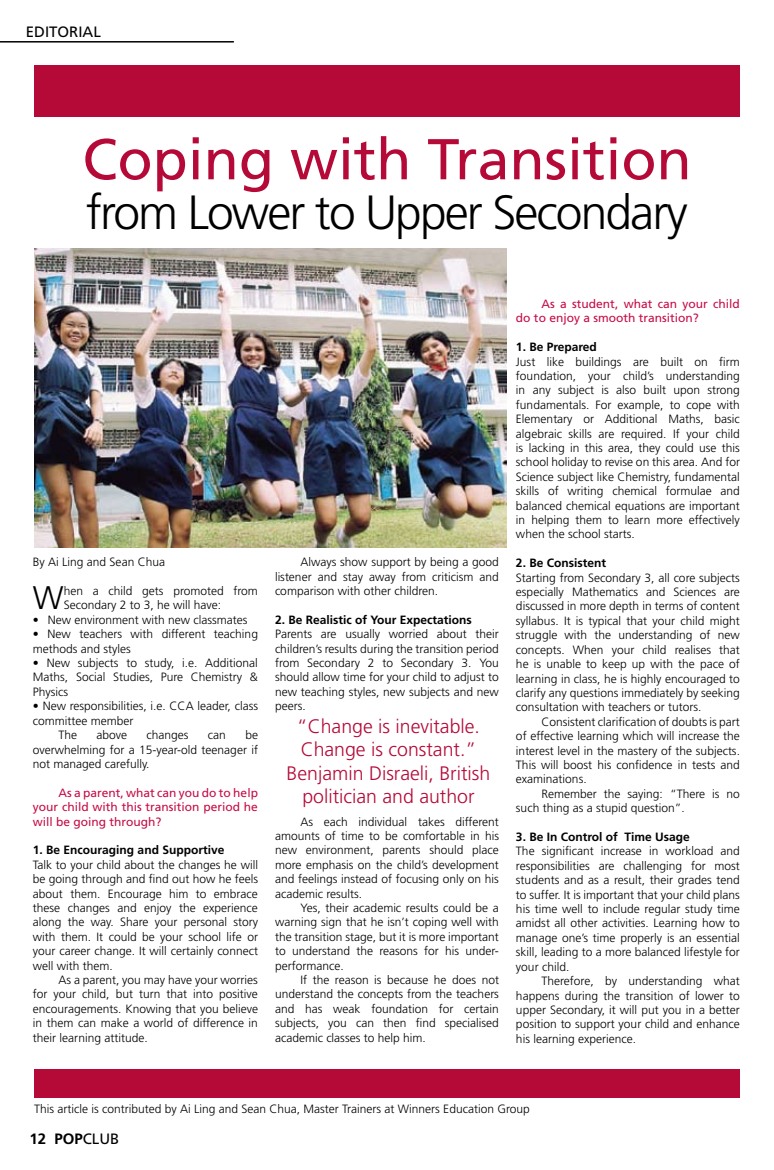
<style>
.page{position:relative;width:774px;height:1170px;background:#fff}
.page>*{position:absolute;margin:0;border:0;box-sizing:border-box;transform-origin:0 0}
.t1{font:57.45px "Frutiger";color:#b50938}
.t2{font:300 48px "Frutiger";letter-spacing:-.04em;color:#000}
.t3{font:300 32.7px "Frutiger";color:#000}
.t4{font:300 19.5px/23.4px "Frutiger";color:#b50938;text-align:center}
.t5{font:15px "Frutiger";color:#000}
.t6{font:700 15px "Frutiger";color:#000}
.t7{font:300 12px/14.4px "Frutiger";color:#000;text-align:justify}
.t8{font:12px/14.4px "Frutiger";color:#c60c46;text-align:justify}
.t9{font:700 12px "Frutiger";color:#000}
.s1{font-weight:400}
</style>
<div class="page">
<img style="left:34px;top:249px;width:472px;height:298px">
<div style="left:34px;top:1068px;width:706px;height:29px;background:#b50938"></div>
<div style="left:34px;top:65px;width:706px;height:51px;background:#b50938"></div>
<hr style="left:0;top:41px;width:234px;height:2px;background:#000">
<p class="t5" style="left:26px;top:23px;width:77px">EDITORIAL</p>
<h1 class="t1" style="left:82px;top:125px;width:611px">Coping with Transition</h1>
<h2 class="t2" style="left:86px;top:185px;width:603px">from Lower to Upper Secondary</h2>
<p class="t7" style="left:33px;top:554px;width:134px">By Ai Ling and Sean Chua</p>
<h3 class="t3" style="left:33px;top:579px;width:32px">W</h3>
<p class="t7" style="left:64px;top:583px;width:196px">hen a child gets promoted from<br>Secondary 2 to 3, he will have:</p>
<p class="t7" style="left:33px;top:612px;width:216px">• New environment with new classmates</p>
<p class="t7" style="left:33px;top:626px;width:227px">• New teachers with different teaching methods and styles</p>
<p class="t7" style="left:33px;top:655px;width:226px">• New subjects to study, i.e. Additional Maths, Social Studies, Pure Chemistry &amp; Physics</p>
<p class="t7" style="left:33px;top:698px;width:227px">• New responsibilities, i.e. CCA leader, class</p>
<p class="t7" style="left:33px;top:713px;width:102px">committee member</p>
<p class="t7" style="left:58px;top:727px;width:20px">The</p>
<p class="t7" style="left:97px;top:727px;width:32px">above</p>
<p class="t7" style="left:147px;top:727px;width:44px">changes</p>
<p class="t7" style="left:208px;top:727px;width:19px">can</p>
<p class="t7" style="left:33px;top:727px;width:227px;text-indent:212px">be overwhelming for a 15-year-old teenager if not managed carefully.</p>
<p class="t8" style="left:33px;top:785px;width:227px;text-indent:26px">As a parent, what can you do to help your child with this transition period he will be going through?</p>
<p class="t9" style="left:33px;top:843px;width:193px">1. Be Encouraging and Supportive</p>
<p class="t7" style="left:33px;top:857px;width:227px">Talk to your child about the changes he will be going through and find out how he feels about them. Encourage him to embrace these changes and enjoy the experience along the way. Share your personal story with them. It could be your school life or your career change. It will certainly connect well with them.</p>
<p class="t7" style="left:33px;top:972px;width:227px;text-indent:26px">As a parent, you may have your worries for your child, but turn that into positive encouragements. Knowing that you believe in them can make a world of difference in their learning attitude.</p>
<p class="t7" style="left:275px;top:554px;width:225px;text-indent:26px">Always show support by being a good listener and stay away from criticism and comparison with other children.</p>
<p class="t9" style="left:275px;top:612px;width:198px">2. Be Realistic of Your Expectations</p>
<p class="t7" style="left:275px;top:626px;width:225px">Parents are usually worried about their children’s results during the transition period from Secondary 2 to Secondary 3. You should allow time for your child to adjust to new teaching styles, new subjects and new peers.</p>
<h3 class="t4" style="left:287px;top:714px;width:205px">“Change is inevitable.<br>Change is constant.”<br>Benjamin Disraeli, British politician and author</h3>
<p class="t7" style="left:275px;top:814px;width:225px;text-indent:26px">As each individual takes different amounts of time to be comfortable in his new environment, parents should place more emphasis on the child’s development and feelings instead of focusing only on his academic results.</p>
<p class="t7" style="left:275px;top:900px;width:225px;text-indent:26px">Yes, their academic results could be a warning sign that he isn’t coping well with the transition stage, but it is more important to understand the reasons for his under&shy;performance.</p>
<p class="t7" style="left:275px;top:972px;width:225px;text-indent:26px">If the reason is because he does not understand the concepts from the teachers and has weak foundation for certain subjects, you can then find specialised academic classes to help him.</p>
<p class="t8" style="left:516px;top:296px;width:225px;text-indent:26px">As a student, what can your child do to enjoy a smooth transition?</p>
<p class="t9" style="left:516px;top:340px;width:82px">1. Be Prepared</p>
<p class="t7" style="left:516px;top:354px;width:225px">Just like buildings are built on firm foundation, your child’s understanding in any subject is also built upon strong fundamentals. For example, to cope with Elementary or Additional Maths, basic algebraic skills are required. If your child is lacking in this area, they could use this school holiday to revise on this area. And for Science subject like Chemistry, fundamental skills of writing chemical formulae and balanced chemical equations are important in helping them to learn more effectively when the school starts.</p>
<p class="t9" style="left:516px;top:556px;width:92px">2. Be Consistent</p>
<p class="t7" style="left:516px;top:570px;width:225px">Starting from Secondary 3, all core subjects especially Mathematics and Sciences are discussed in more depth in terms of content syllabus. It is typical that your child might struggle with the understanding of new concepts. When your child realises that he is unable to keep up with the pace of learning in class, he is highly encouraged to clarify any questions immediately by seeking consultation with teachers or tutors.</p>
<p class="t7" style="left:516px;top:714px;width:225px;text-indent:26px">Consistent clarification of doubts is part of effective learning which will increase the interest level in the mastery of the subjects.<br>This will boost his confidence in tests and examinations.</p>
<p class="t7" style="left:516px;top:786px;width:225px;text-indent:26px">Remember the saying: “There is no such thing as a stupid question”.</p>
<p class="t9" style="left:516px;top:829px;width:175px">3. Be In Control of Time Usage</p>
<p class="t7" style="left:516px;top:844px;width:225px">The significant increase in workload and responsibilities are challenging for most students and as a result, their grades tend to suffer. It is important that your child plans his time well to include regular study time amidst all other activities. Learning how to manage one’s time properly is an essential skill, leading to a more balanced lifestyle for your child.</p>
<p class="t7" style="left:516px;top:973px;width:225px;text-indent:26px">Therefore, by understanding what happens during the transition of lower to upper Secondary, it will put you in a better position to support your child and enhance his learning experience.</p>
<p class="t7" style="left:34px;top:1101px;width:497px">This article is contributed by Ai Ling and Sean Chua, Master Trainers at Winners Education Group</p>
<p class="t6" style="left:29px;top:1129px;width:92px">12 POP<span class="s1">CLUB</span></p>
</div>
